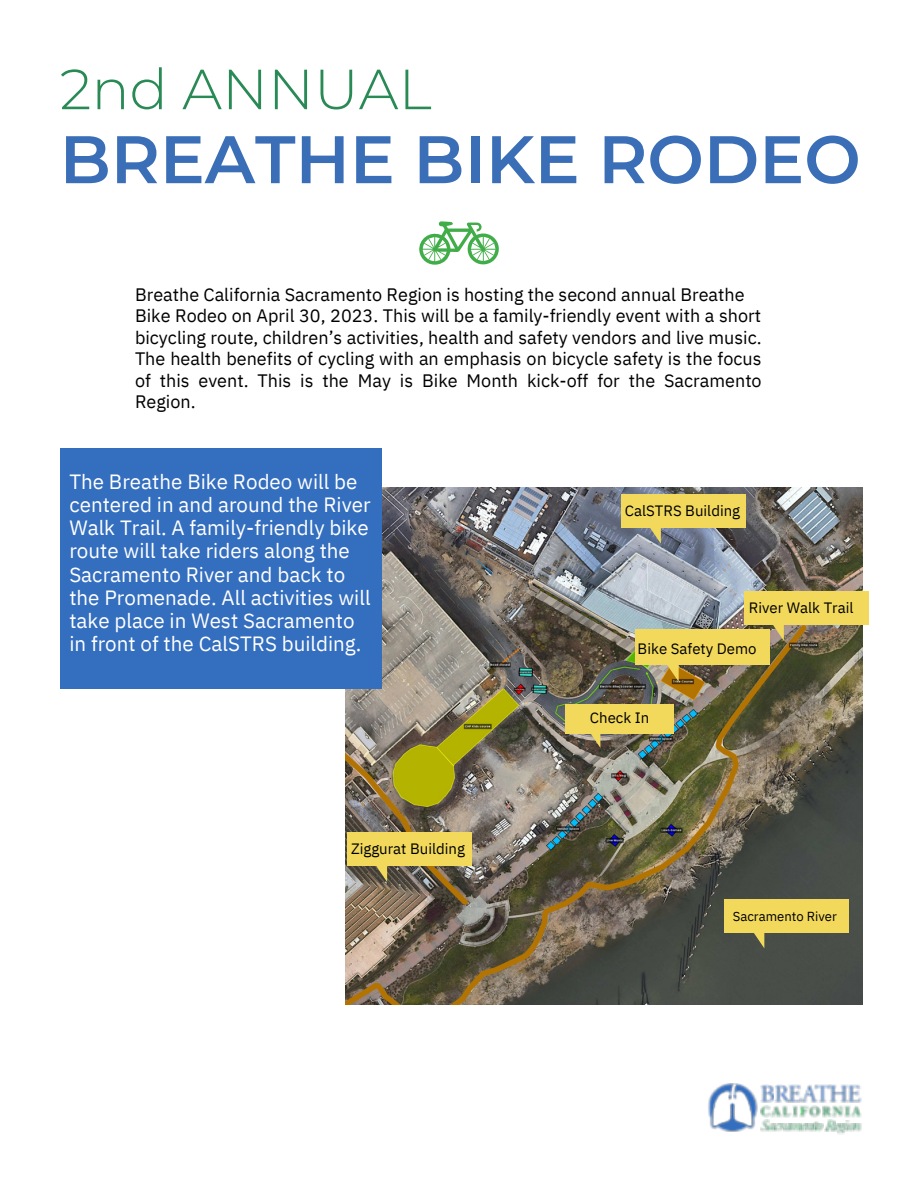
<style>
.page{position:relative;width:918px;height:1188px;background:#fff}
.page>*{position:absolute;margin:0;border:0;box-sizing:border-box;transform-origin:0 0}
.t1{font:600 67.05px "Montserrat";color:#3a6eb6}
.t2{font:300 56.55px "Montserrat";color:#298a56}
.t3{font:20.55px/23.2px "IBM Plex Sans";color:#fff}
.t4{font:18px/21.3px "IBM Plex Sans";color:#000}
.t5{font:15px "IBM Plex Sans";color:#000}
.t6{font:13.05px "IBM Plex Sans";color:#000}
</style>
<div class="page">
<svg style="left:419px;top:221px;width:80px;height:44px"></svg>
<img style="left:760px;top:1085px;width:29px;height:18px">
<img style="left:789px;top:1085px;width:12px;height:18px">
<img style="left:801px;top:1085px;width:12px;height:18px">
<img style="left:813px;top:1085px;width:16px;height:18px">
<img style="left:829px;top:1085px;width:33px;height:18px">
<img style="left:708px;top:1093px;width:49px;height:38px">
<img style="left:712px;top:1083px;width:41px;height:44px">
<svg style="left:760px;top:1106px;width:102px;height:29px"></svg>
<img style="left:345px;top:487px;width:518px;height:518px">
<div style="left:566px;top:705px;width:108px;height:29px;background:#f2d95c"></div>
<svg style="left:586px;top:734px;width:14px;height:14px"></svg>
<div style="left:725px;top:899px;width:124px;height:33px;background:#f2d95c"></div>
<svg style="left:748px;top:932px;width:16px;height:16px"></svg>
<div style="left:621px;top:495px;width:125px;height:33px;background:#f2d95c"></div>
<svg style="left:645px;top:528px;width:16px;height:16px"></svg>
<div style="left:347px;top:833px;width:125px;height:33px;background:#f2d95c"></div>
<svg style="left:371px;top:866px;width:16px;height:16px"></svg>
<div style="left:60px;top:448px;width:322px;height:241px;background:#346ebf"></div>
<div style="left:744px;top:592px;width:124px;height:33px;background:#f2d95c"></div>
<svg style="left:768px;top:625px;width:16px;height:16px"></svg>
<div style="left:636px;top:629px;width:134px;height:36px;background:#f2d95c"></div>
<svg style="left:661px;top:665px;width:18px;height:17px"></svg>
<h2 class="t2" style="left:60px;top:54px;width:373px">2nd ANNUAL</h2>
<h1 class="t1" style="left:60px;top:118px;width:802px">BREATHE BIKE RODEO</h1>
<p class="t4" style="left:135px;top:284px;width:628px">Breathe California Sacramento Region is hosting the second annual Breathe Bike Rodeo on April 30, 2023. This will be a family-friendly event with a short bicycling route, children’s activities, health and safety vendors and live music.<br>The health benefits of cycling with an emphasis on bicycle safety is the focus of this event. This is the May is Bike Month kick-off for the Sacramento Region.</p>
<p class="t3" style="left:69px;top:469px;width:303px">The Breathe Bike Rodeo will be centered in and around the River<br>Walk Trail. A family-friendly bike route will take riders along the<br>Sacramento River and back to the Promenade. All activities will take place in West Sacramento in front of the CalSTRS building.</p>
<p class="t5" style="left:351px;top:839px;width:115px">Ziggurat Building</p>
<p class="t5" style="left:625px;top:501px;width:117px">CalSTRS Building</p>
<p class="t5" style="left:749px;top:598px;width:106px">River Walk Trail</p>
<p class="t5" style="left:638px;top:638px;width:120px">Bike Safety Demo</p>
<p class="t5" style="left:590px;top:708px;width:61px">Check In</p>
<p class="t6" style="left:733px;top:908px;width:106px">Sacramento River</p>
</div>
